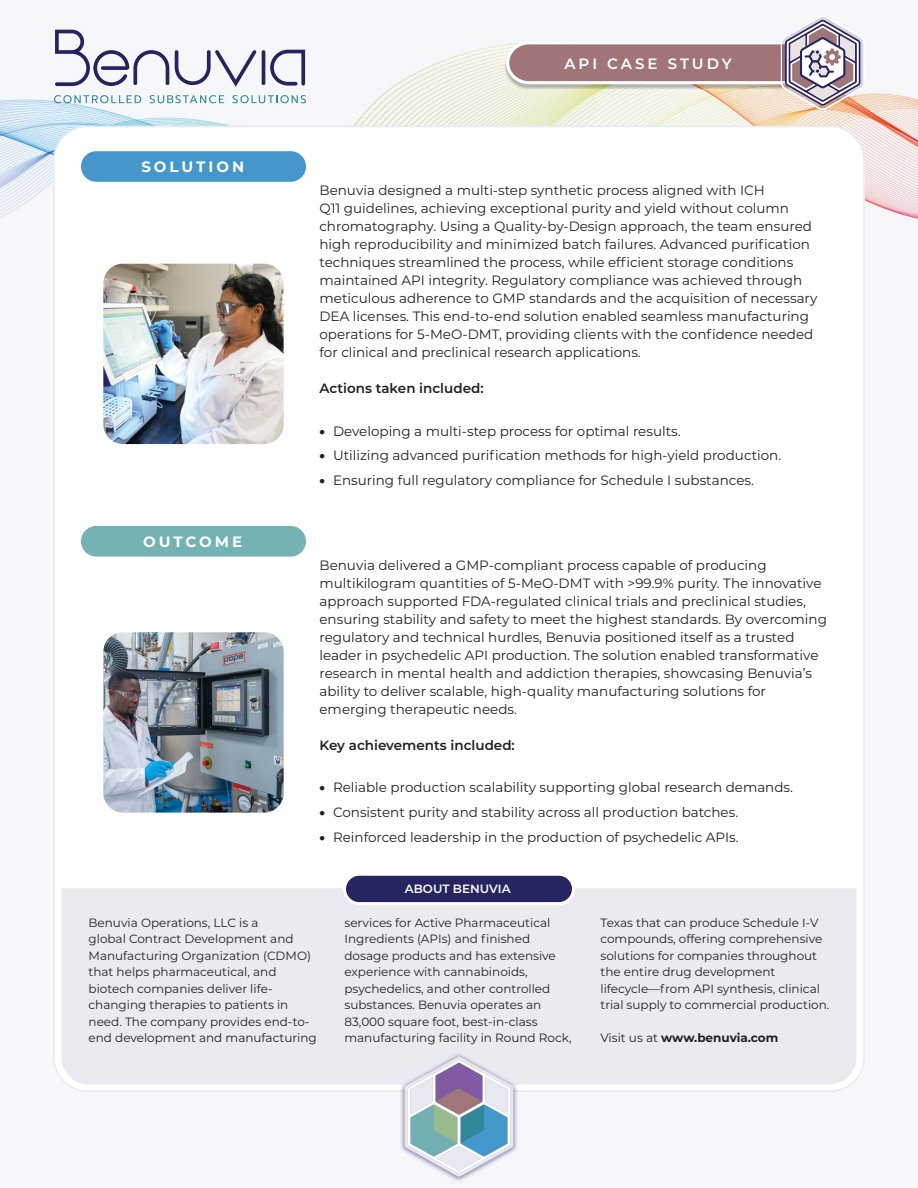
<style>
.page{position:relative;width:918px;height:1188px;background:#f5f7fb}
.page>*{position:absolute;margin:0;border:0;box-sizing:border-box;transform-origin:0 0}
.t1{font:700 15px "Montserrat";letter-spacing:.2em;color:#fff}
.t2{font:600 15px "Montserrat";letter-spacing:.19em;color:#fff}
.t3{font:13.5px/18px "Montserrat";color:#231f20}
.t4{font:600 13.5px "Montserrat";color:#231f20}
.t5{font:12px/16.5px "Montserrat";color:#231f20}
.t6{font:700 12px "Montserrat";color:#231f20}
.t7{font:600 12px "Montserrat";color:#fbfdfe}
.s1{font-weight:900}
.s2{font-weight:400}
</style>
<div class="page">
<img style="left:0;top:44px;width:918px;height:175px">
<div style="left:53px;top:126px;width:812px;height:966px;background:#fff"></div>
<div style="left:62px;top:888px;width:794px;height:196px;background:#eaebf1"></div>
<svg style="left:55px;top:30px;width:114px;height:56px"></svg>
<svg style="left:270px;top:50px;width:35px;height:36px"></svg>
<svg style="left:175px;top:50px;width:82px;height:37px"></svg>
<hr style="left:262px;top:50px;width:3px;height:35px;background:#27235f;border-radius:2px">
<svg style="left:54px;top:95px;width:87px;height:8px"></svg>
<svg style="left:150px;top:95px;width:74px;height:8px"></svg>
<svg style="left:232px;top:95px;width:74px;height:8px"></svg>
<img style="left:400px;top:1053px;width:118px;height:128px">
<svg style="left:405px;top:1057px;width:108px;height:120px"></svg>
<div style="left:81px;top:151px;width:225px;height:31px;background:#4597cb;border-radius:15px"></div>
<div style="left:81px;top:526px;width:225px;height:31px;background:#74b2b4;border-radius:15px"></div>
<div style="left:345px;top:874px;width:228px;height:30px;background:#262560;border-radius:15px"></div>
<div style="left:343px;top:873px;width:232px;height:32px;border:3px solid #fff;border-radius:15px"></div>
<img style="left:103px;top:632px;width:181px;height:181px">
<svg style="left:506px;top:17px;width:359px;height:93px"></svg>
<img style="left:103px;top:264px;width:181px;height:180px">
<p class="t1" style="left:141px;top:156px;width:104px">SOLUTION</p>
<p class="t1" style="left:143px;top:531px;width:101px">OUTCOME</p>
<p class="t2" style="left:564px;top:53px;width:169px">API CASE STUDY</p>
<p class="t3" style="left:320px;top:181px;width:500px">Benuvia designed a multi-step synthetic process aligned with ICH<br>Q11 guidelines, achieving exceptional purity and yield without column chromatography. Using a Quality-by-Design approach, the team ensured high reproducibility and minimized batch failures. Advanced purification techniques streamlined the process, while efficient storage conditions maintained API integrity. Regulatory compliance was achieved through meticulous adherence to GMP standards and the acquisition of necessary DEA licenses. This end-to-end solution enabled seamless manufacturing operations for 5-MeO-DMT, providing clients with the confidence needed for clinical and preclinical research applications.</p>
<p class="t4" style="left:320px;top:378px;width:166px">Actions taken included:</p>
<p class="t3" style="left:320px;top:421px;width:363px"><span class="s1">•</span> Developing a multi-step process for optimal results.</p>
<p class="t3" style="left:320px;top:446px;width:463px"><span class="s1">•</span> Utilizing advanced purification methods for high-yield production.</p>
<p class="t3" style="left:320px;top:471px;width:436px"><span class="s1">•</span> Ensuring full regulatory compliance for Schedule I substances.</p>
<p class="t3" style="left:320px;top:555px;width:509px">Benuvia delivered a GMP-compliant process capable of producing multikilogram quantities of 5-MeO-DMT with &gt;99.9% purity. The innovative approach supported FDA-regulated clinical trials and preclinical studies, ensuring stability and safety to meet the highest standards. By overcoming regulatory and technical hurdles, Benuvia positioned itself as a trusted leader in psychedelic API production. The solution enabled transformative research in mental health and addiction therapies, showcasing Benuvia’s ability to deliver scalable, high-quality manufacturing solutions for emerging therapeutic needs.</p>
<p class="t4" style="left:320px;top:735px;width:197px">Key achievements included:</p>
<p class="t3" style="left:320px;top:778px;width:475px"><span class="s1">•</span> Reliable production scalability supporting global research demands.</p>
<p class="t3" style="left:320px;top:803px;width:420px"><span class="s1">•</span> Consistent purity and stability across all production batches.</p>
<p class="t3" style="left:320px;top:828px;width:421px"><span class="s1">•</span> Reinforced leadership in the production of psychedelic APIs.</p>
<p class="t7" style="left:405px;top:880px;width:107px">ABOUT BENUVIA</p>
<p class="t5" style="left:89px;top:914px;width:230px">Benuvia Operations, LLC is a<br>global Contract Development and Manufacturing Organization (CDMO) that helps pharmaceutical, and biotech companies deliver life&shy;changing therapies to patients in need. The company provides end-to&shy;end development and manufacturing</p>
<p class="t5" style="left:345px;top:914px;width:229px">services for Active Pharmaceutical Ingredients (APIs) and finished dosage products and has extensive experience with cannabinoids, psychedelics, and other controlled substances. Benuvia operates an 83,000 square foot, best-in-class manufacturing facility in Round Rock,</p>
<p class="t5" style="left:600px;top:914px;width:230px">Texas that can produce Schedule I-V compounds, offering comprehensive solutions for companies throughout the entire drug development lifecycle—from API synthesis, clinical trial supply to commercial production.</p>
<p class="t6" style="left:600px;top:1030px;width:179px"><span class="s2">Visit us at</span> www.benuvia.com</p>
</div>
